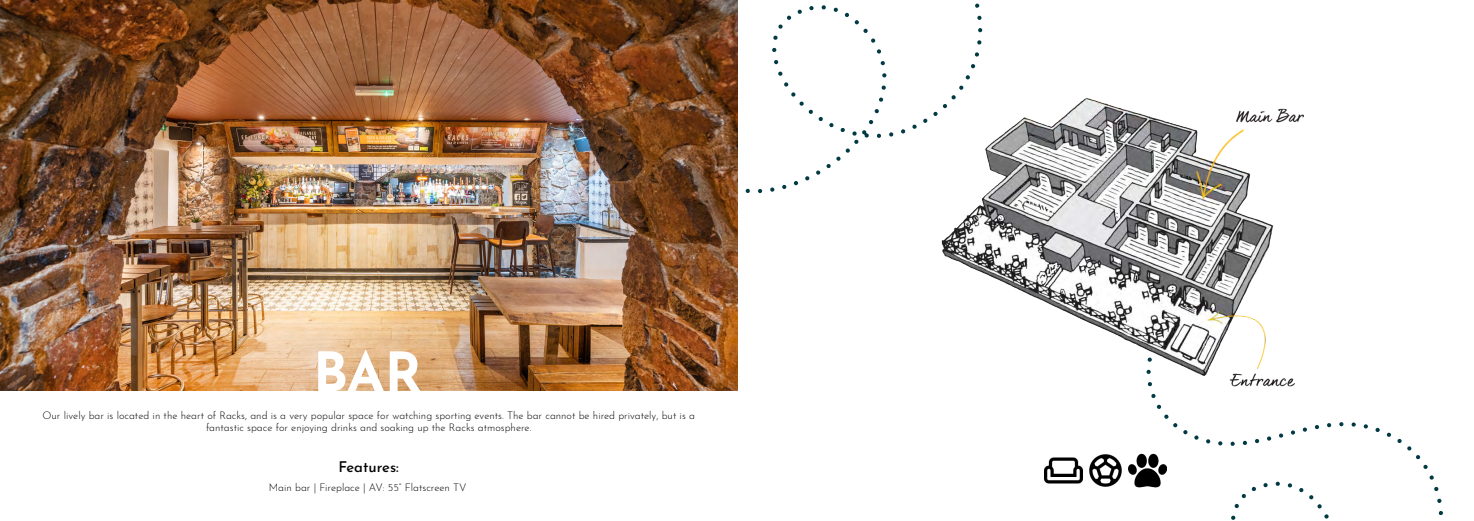
<style>
.page{position:relative;width:1474px;height:521px;background:#fff}
.page>*{position:absolute;margin:0;border:0;box-sizing:border-box;transform-origin:0 0}
.t1{font:700 54.25px "Josefin Sans";color:#fff}
.t2{font:100 14.88px "Josefin Sans";color:#000}
.t3{font:300 10.5px/12.6px "Josefin Sans";color:#000;text-align:center}
</style>
<div class="page">
<svg style="left:1241px;top:487px;width:14px;height:11px"></svg>
<svg style="left:1339px;top:422px;width:4px;height:4px"></svg>
<svg style="left:1314px;top:425px;width:5px;height:4px"></svg>
<svg style="left:1242px;top:441px;width:5px;height:4px"></svg>
<svg style="left:1279px;top:433px;width:4px;height:5px"></svg>
<svg style="left:1267px;top:436px;width:4px;height:5px"></svg>
<svg style="left:1230px;top:441px;width:4px;height:5px"></svg>
<svg style="left:1194px;top:435px;width:4px;height:5px"></svg>
<svg style="left:1206px;top:439px;width:4px;height:5px"></svg>
<svg style="left:1434px;top:487px;width:4px;height:4px"></svg>
<svg style="left:1151px;top:394px;width:4px;height:4px"></svg>
<svg style="left:1438px;top:511px;width:5px;height:4px"></svg>
<svg style="left:1287px;top:483px;width:5px;height:5px"></svg>
<svg style="left:1275px;top:481px;width:4px;height:5px"></svg>
<svg style="left:1327px;top:423px;width:4px;height:4px"></svg>
<svg style="left:1386px;top:432px;width:5px;height:5px"></svg>
<svg style="left:1375px;top:428px;width:4px;height:4px"></svg>
<svg style="left:1351px;top:422px;width:4px;height:5px"></svg>
<svg style="left:1231px;top:515px;width:4px;height:5px"></svg>
<svg style="left:1234px;top:504px;width:4px;height:4px"></svg>
<svg style="left:1299px;top:488px;width:29px;height:31px"></svg>
<svg style="left:1263px;top:483px;width:4px;height:4px"></svg>
<svg style="left:1218px;top:441px;width:4px;height:5px"></svg>
<svg style="left:1429px;top:475px;width:4px;height:5px"></svg>
<svg style="left:1255px;top:439px;width:4px;height:4px"></svg>
<svg style="left:1397px;top:439px;width:30px;height:30px"></svg>
<svg style="left:1363px;top:424px;width:4px;height:5px"></svg>
<svg style="left:1290px;top:430px;width:5px;height:5px"></svg>
<svg style="left:1302px;top:427px;width:5px;height:5px"></svg>
<svg style="left:1157px;top:405px;width:20px;height:22px"></svg>
<svg style="left:1183px;top:430px;width:4px;height:4px"></svg>
<svg style="left:1437px;top:498px;width:4px;height:5px"></svg>
<svg style="left:971px;top:64px;width:4px;height:4px"></svg>
<svg style="left:876px;top:49px;width:5px;height:5px"></svg>
<svg style="left:778px;top:16px;width:13px;height:13px"></svg>
<svg style="left:975px;top:4px;width:4px;height:4px"></svg>
<svg style="left:821px;top:5px;width:4px;height:4px"></svg>
<svg style="left:809px;top:6px;width:4px;height:4px"></svg>
<svg style="left:833px;top:8px;width:5px;height:4px"></svg>
<svg style="left:901px;top:129px;width:4px;height:4px"></svg>
<svg style="left:871px;top:39px;width:4px;height:4px"></svg>
<svg style="left:974px;top:52px;width:5px;height:5px"></svg>
<svg style="left:774px;top:60px;width:4px;height:4px"></svg>
<svg style="left:758px;top:189px;width:4px;height:4px"></svg>
<svg style="left:880px;top:61px;width:4px;height:4px"></svg>
<svg style="left:772px;top:48px;width:4px;height:4px"></svg>
<svg style="left:977px;top:40px;width:4px;height:4px"></svg>
<svg style="left:773px;top:36px;width:4px;height:4px"></svg>
<svg style="left:745px;top:189px;width:4px;height:4px"></svg>
<svg style="left:978px;top:28px;width:4px;height:4px"></svg>
<svg style="left:845px;top:13px;width:22px;height:20px"></svg>
<svg style="left:977px;top:16px;width:4px;height:4px"></svg>
<svg style="left:797px;top:10px;width:4px;height:4px"></svg>
<svg style="left:770px;top:72px;width:123px;height:120px"></svg>
<img style="left:0;top:0;width:737px;height:391px">
<img style="left:1089px;top:454px;width:33px;height:33px">
<img style="left:1044px;top:457px;width:38px;height:27px">
<img style="left:912px;top:75px;width:392px;height:312px">
<img style="left:1128px;top:453px;width:38px;height:35px">
<h1 class="t1" style="left:313px;top:324px;width:110px">BAR</h1>
<p class="t3" style="left:43px;top:408px;width:654px">Our lively bar is located in the heart of Racks, and is a very popular space for watching sporting events. The bar cannot be hired privately, but is a fantastic space for enjoying drinks and soaking up the Racks atmosphere.</p>
<h2 class="t2" style="left:338px;top:456px;width:62px">Features:</h2>
<p class="t3" style="left:269px;top:480px;width:199px">Main bar | Fireplace | AV: 55” Flatscreen TV</p>
</div>
